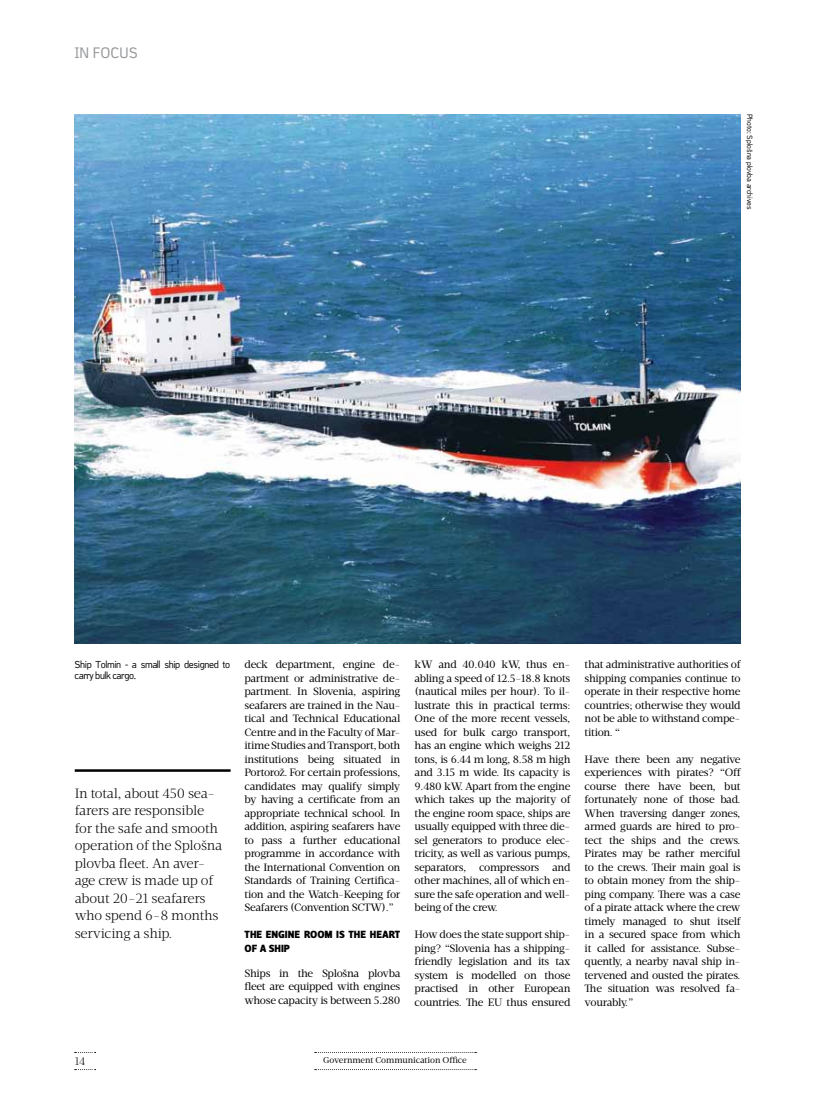
<style>
.page{position:relative;width:815px;height:1099px;background:#fff}
.page>*{position:absolute;margin:0;border:0;box-sizing:border-box;transform-origin:0 0}
.t1{font:15px "Copy";color:#939598}
.t2{font:300 13.75px/17.5px "Velino Text";letter-spacing:-.02em;color:#000}
.t3{font:300 11.25px "Velino Text";color:#000}
.t4{font:10.88px/13.5px "Velino Text";letter-spacing:-.03em;color:#000;text-align:justify}
.t5{font:900 10.62px/13.5px "Velino Sans";letter-spacing:-.005em;color:#000}
.t6{font:10px/11.2px "Copy";letter-spacing:-.04em;color:#000}
.t7{font:8.75px "Velino Text";letter-spacing:-.005em;color:#000}
.t8{font:7.5px "Copy";color:#000}
</style>
<div class="page">
<svg style="left:315px;top:1052px;width:161px;height:1px"></svg>
<svg style="left:315px;top:1069px;width:161px;height:1px"></svg>
<svg style="left:75px;top:1052px;width:21px;height:1px"></svg>
<svg style="left:75px;top:1069px;width:21px;height:1px"></svg>
<img style="left:74px;top:114px;width:666px;height:529px">
<hr style="left:75px;top:769px;width:156px;height:2px;background:#000">
<h1 class="t1" style="left:74px;top:44px;width:65px">in focus</h1>
<p class="t8" style="left:754px;top:114px;width:97px;rotate:90deg">Photo: Splošna plovba archives</p>
<p class="t6" style="left:75px;top:658px;width:157px">Ship Tolmin - a small ship designed to carry bulk cargo.</p>
<p class="t2" style="left:75px;top:784px;width:149px">In total, about 450 sea&shy;farers are responsible for the safe and smooth operation of the Splošna plovba fleet. An aver&shy;age crew is made up of about 20-21 seafarers who spend 6-8 months servicing a ship.</p>
<p class="t4" style="left:244px;top:657px;width:157px">deck department, engine de&shy;partment or administrative de&shy;partment. In Slovenia, aspiring seafarers are trained in the Nau&shy;tical and Technical Educational Centre and in the Faculty of Mar&shy;itime Studies and Transport, both institutions being situated in Portorož. For certain professions, candidates may qualify simply by having a certificate from an appropriate technical school. In addition, aspiring seafarers have to pass a further educational programme in accordance with the International Convention on Standards of Training Certifica&shy;tion and the Watch-Keeping for Seafarers (Convention SCTW).”</p>
<p class="t5" style="left:245px;top:928px;width:157px">THE ENGINE ROOM IS THE HEART<br>OF A SHIP</p>
<p class="t4" style="left:244px;top:966px;width:157px">Ships in the Splošna plovba fleet are equipped with engines whose capacity is between 5.280</p>
<p class="t4" style="left:415px;top:657px;width:157px">kW and 40.040 kW, thus en&shy;abling a speed of 12.5-18.8 knots (nautical miles per hour). To il&shy;lustrate this in practical terms:<br>One of the more recent vessels, used for bulk cargo transport, has an engine which weighs 212 tons, is 6.44 m long, 8.58 m high and 3.15 m wide. Its capacity is 9.480 kW. Apart from the engine which takes up the majority of the engine room space, ships are usually equipped with three die&shy;sel generators to produce elec&shy;tricity, as well as various pumps, separators, compressors and other machines, all of which en&shy;sure the safe operation and well&shy;being of the crew.</p>
<p class="t4" style="left:415px;top:927px;width:157px">How does the state support ship&shy;ping? “Slovenia has a shipping&shy;friendly legislation and its tax system is modelled on those practised in other European countries. The EU thus ensured</p>
<p class="t4" style="left:585px;top:657px;width:157px">that administrative authorities of shipping companies continue to operate in their respective home countries; otherwise they would not be able to withstand compe&shy;tition. “</p>
<p class="t4" style="left:585px;top:752px;width:158px">Have there been any negative experiences with pirates? “Off course there have been, but fortunately none of those bad.<br>When traversing danger zones, armed guards are hired to pro&shy;tect the ships and the crews.<br>Pirates may be rather merciful to the crews. Their main goal is to obtain money from the ship&shy;ping company. There was a case of a pirate attack where the crew timely managed to shut itself in a secured space from which it called for assistance. Subse&shy;quently, a nearby naval ship in&shy;tervened and ousted the pirates.<br>The situation was resolved fa&shy;vourably.”</p>
<p class="t3" style="left:75px;top:1054px;width:12px">14</p>
<p class="t7" style="left:323px;top:1055px;width:145px">Government Communication Office</p>
</div>
